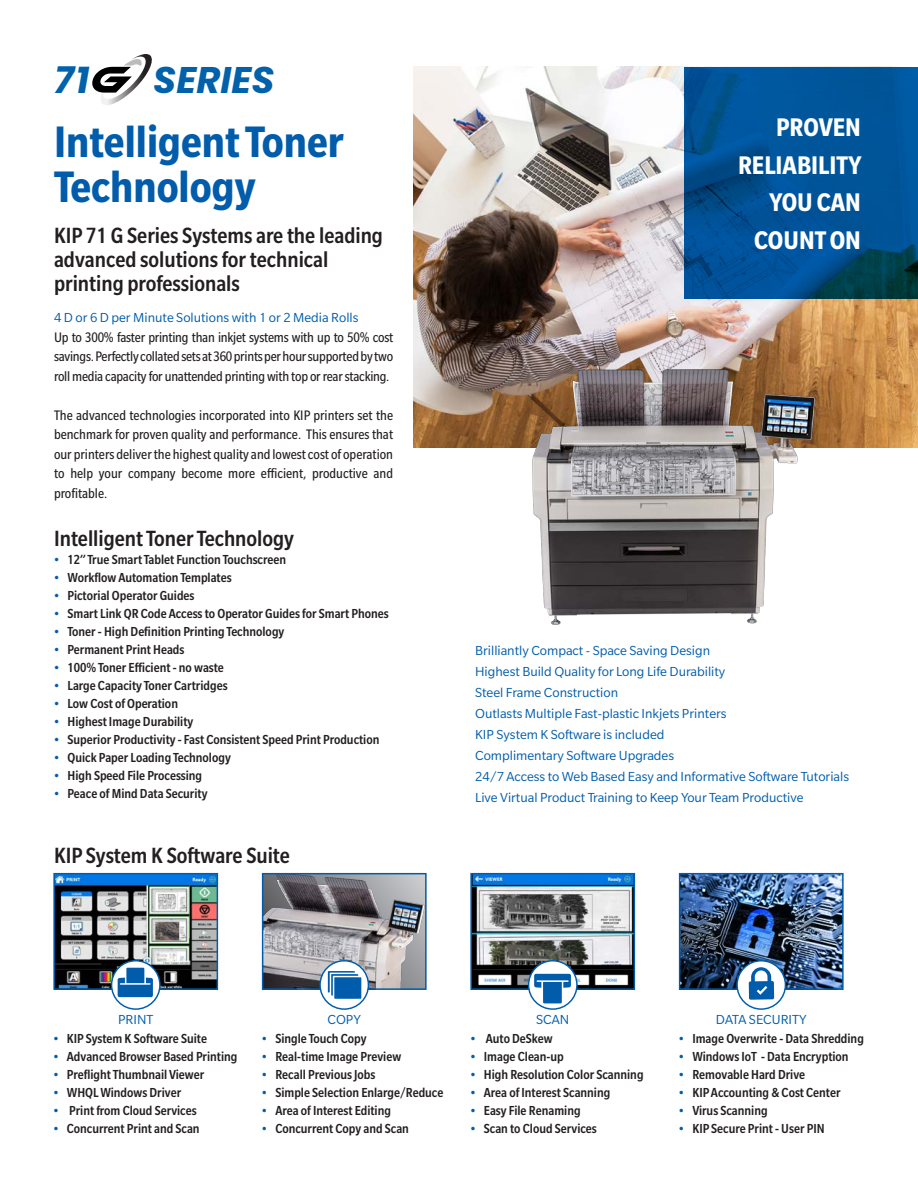
<style>
.page{position:relative;width:918px;height:1188px;background:#fff}
.page>*{position:absolute;margin:0;border:0;box-sizing:border-box;transform-origin:0 0}
.Title23{font:700 condensed 48px/45px "Slate Pro";color:#015dab}
.t1{font:italic 700 37.05px "Poppins";color:#0161aa}
.t2{font:700 condensed 27.75px/37.5px "Slate Pro";color:#fff;text-align:right}
.Subhead23{font:500 condensed 24px/24px "Slate Pro";color:#231f20}
.BodyText23{font:500 condensed 24px "Slate Pro";color:#231f20}
.BodyTextBK23{font:condensed 15px/19.5px "Slate Pro";letter-spacing:-.015em;color:#231f20;text-align:justify}
.t3{font:500 condensed 14.25px "Slate Pro";color:#231f20}
.BlueCaption23{font:14.25px "Slate Pro";color:#015dab}
.s1{color:#015dab}
</style>
<div class="page">
<img style="left:56px;top:876px;width:159px;height:111px">
<div style="left:53px;top:873px;width:165px;height:117px;border:2px solid #015dab"></div>
<img style="left:473px;top:876px;width:159px;height:111px">
<div style="left:470px;top:873px;width:165px;height:117px;border:2px solid #015dab"></div>
<img style="left:682px;top:876px;width:159px;height:111px">
<div style="left:679px;top:873px;width:165px;height:117px;border:2px solid #015dab"></div>
<img style="left:265px;top:876px;width:159px;height:111px">
<div style="left:262px;top:873px;width:165px;height:117px;border:2px solid #015dab"></div>
<svg style="left:112px;top:961px;width:48px;height:48px"></svg>
<svg style="left:118px;top:968px;width:35px;height:29px"></svg>
<div style="left:111px;top:960px;width:50px;height:50px;border:1px solid #015dab;border-radius:50%"></div>
<svg style="left:320px;top:961px;width:48px;height:48px"></svg>
<svg style="left:326px;top:968px;width:38px;height:34px"></svg>
<div style="left:319px;top:960px;width:50px;height:50px;border:1px solid #015dab;border-radius:50%"></div>
<svg style="left:529px;top:961px;width:48px;height:48px"></svg>
<svg style="left:534px;top:974px;width:37px;height:29px"></svg>
<div style="left:528px;top:960px;width:50px;height:50px;border:1px solid #015dab;border-radius:50%"></div>
<div style="left:737px;top:961px;width:48px;height:48px;background:#fff;border-radius:50%"></div>
<svg style="left:749px;top:967px;width:25px;height:33px"></svg>
<div style="left:736px;top:960px;width:50px;height:50px;border:1px solid #015dab;border-radius:50%"></div>
<svg style="left:92px;top:54px;width:60px;height:51px"></svg>
<img style="left:413px;top:67px;width:505px;height:380px">
<svg style="left:685px;top:67px;width:233px;height:232px;background:#005191"></svg>
<img style="left:517px;top:359px;width:309px;height:266px">
<p class="t1" style="left:54px;top:58px;width:37px">71</p>
<p class="t1" style="left:153px;top:58px;width:123px">SERIES</p>
<p class="Title23" style="left:54px;top:119px;width:291px">Intelligent Toner<br>Technology</p>
<p class="Subhead23" style="left:54px;top:223px;width:331px">KIP 71 G Series Systems are the leading advanced solutions for technical printing professionals</p>
<p class="BlueCaption23" style="left:54px;top:310px;width:306px">4 D or 6 D per Minute Solutions with 1 or 2 Media Rolls</p>
<p class="BodyTextBK23" style="left:54px;top:327px;width:341px">Up to 300% faster printing than inkjet systems with up to 50% cost savings. Perfectly collated sets at 360 prints per hour supported by two roll media capacity for unattended printing with top or rear stacking.</p>
<p class="BodyTextBK23" style="left:54px;top:405px;width:341px">The advanced technologies incorporated into KIP printers set the benchmark for proven quality and performance. This ensures that our printers deliver the highest quality and lowest cost of operation to help your company become more efficient, productive and profitable.</p>
<p class="BodyText23" style="left:54px;top:526px;width:242px">Intelligent Toner Technology</p>
<p class="t3" style="left:54px;top:552px;width:234px"><span class="s1">•</span> 12” True Smart Tablet Function Touchscreen</p>
<p class="t3" style="left:54px;top:570px;width:179px"><span class="s1">•</span> Workflow Automation Templates</p>
<p class="t3" style="left:54px;top:588px;width:142px"><span class="s1">•</span> Pictorial Operator Guides</p>
<p class="t3" style="left:54px;top:606px;width:336px"><span class="s1">•</span> Smart Link QR Code Access to Operator Guides for Smart Phones</p>
<p class="t3" style="left:54px;top:624px;width:232px"><span class="s1">•</span> Toner - High Definition Printing Technology</p>
<p class="t3" style="left:54px;top:642px;width:132px"><span class="s1">•</span> Permanent Print Heads</p>
<p class="t3" style="left:54px;top:660px;width:171px"><span class="s1">•</span> 100% Toner Efficient - no waste</p>
<p class="t3" style="left:54px;top:678px;width:175px"><span class="s1">•</span> Large Capacity Toner Cartridges</p>
<p class="t3" style="left:54px;top:696px;width:126px"><span class="s1">•</span> Low Cost of Operation</p>
<p class="t3" style="left:54px;top:714px;width:141px"><span class="s1">•</span> Highest Image Durability</p>
<p class="t3" style="left:54px;top:732px;width:327px"><span class="s1">•</span> Superior Productivity - Fast Consistent Speed Print Production</p>
<p class="t3" style="left:54px;top:750px;width:178px"><span class="s1">•</span> Quick Paper Loading Technology</p>
<p class="t3" style="left:54px;top:768px;width:150px"><span class="s1">•</span> High Speed File Processing</p>
<p class="t3" style="left:54px;top:786px;width:155px"><span class="s1">•</span> Peace of Mind Data Security</p>
<p class="Subhead23" style="left:54px;top:843px;width:237px">KIP System K Software Suite</p>
<p class="t2" style="left:738px;top:109px;width:125px">PROVEN<br>RELIABILITY<br>YOU CAN<br>COUNT ON</p>
<p class="BlueCaption23" style="left:475px;top:643px;width:237px">Brilliantly Compact - Space Saving Design</p>
<p class="BlueCaption23" style="left:475px;top:664px;width:252px">Highest Build Quality for Long Life Durability</p>
<p class="BlueCaption23" style="left:475px;top:685px;width:144px">Steel Frame Construction</p>
<p class="BlueCaption23" style="left:475px;top:706px;width:253px">Outlasts Multiple Fast-plastic Inkjets Printers</p>
<p class="BlueCaption23" style="left:475px;top:727px;width:191px">KIP System K Software is included</p>
<p class="BlueCaption23" style="left:475px;top:748px;width:200px">Complimentary Software Upgrades</p>
<p class="BlueCaption23" style="left:475px;top:769px;width:375px">24/7 Access to Web Based Easy and Informative Software Tutorials</p>
<p class="BlueCaption23" style="left:475px;top:790px;width:330px">Live Virtual Product Training to Keep Your Team Productive</p>
<p class="BlueCaption23" style="left:118px;top:1012px;width:37px">PRINT</p>
<p class="BlueCaption23" style="left:328px;top:1012px;width:35px">COPY</p>
<p class="BlueCaption23" style="left:536px;top:1012px;width:35px">SCAN</p>
<p class="t3" style="left:53px;top:1032px;width:155px"><span class="s1">•</span> KIP System K Software Suite</p>
<p class="t3" style="left:53px;top:1050px;width:186px"><span class="s1">•</span> Advanced Browser Based Printing</p>
<p class="t3" style="left:53px;top:1068px;width:152px"><span class="s1">•</span> Preflight Thumbnail Viewer</p>
<p class="t3" style="left:53px;top:1086px;width:129px"><span class="s1">•</span> WHQL Windows Driver</p>
<p class="t3" style="left:53px;top:1104px;width:145px"><span class="s1">•</span> Print from Cloud Services</p>
<p class="t3" style="left:53px;top:1122px;width:148px"><span class="s1">•</span> Concurrent Print and Scan</p>
<p class="t3" style="left:262px;top:1032px;width:106px"><span class="s1">•</span> Single Touch Copy</p>
<p class="t3" style="left:262px;top:1050px;width:141px"><span class="s1">•</span> Real-time Image Preview</p>
<p class="t3" style="left:262px;top:1068px;width:115px"><span class="s1">•</span> Recall Previous Jobs</p>
<p class="t3" style="left:262px;top:1086px;width:183px"><span class="s1">•</span> Simple Selection Enlarge/Reduce</p>
<p class="t3" style="left:262px;top:1104px;width:131px"><span class="s1">•</span> Area of Interest Editing</p>
<p class="t3" style="left:262px;top:1122px;width:149px"><span class="s1">•</span> Concurrent Copy and Scan</p>
<p class="t3" style="left:470px;top:1032px;width:84px"><span class="s1">•</span> Auto DeSkew</p>
<p class="t3" style="left:470px;top:1050px;width:95px"><span class="s1">•</span> Image Clean-up</p>
<p class="t3" style="left:470px;top:1068px;width:175px"><span class="s1">•</span> High Resolution Color Scanning</p>
<p class="t3" style="left:470px;top:1086px;width:141px"><span class="s1">•</span> Area of Interest Scanning</p>
<p class="t3" style="left:470px;top:1104px;width:112px"><span class="s1">•</span> Easy File Renaming</p>
<p class="t3" style="left:470px;top:1122px;width:128px"><span class="s1">•</span> Scan to Cloud Services</p>
<p class="BlueCaption23" style="left:716px;top:1012px;width:92px">DATA SECURITY</p>
<p class="t3" style="left:679px;top:1032px;width:187px"><span class="s1">•</span> Image Overwrite - Data Shredding</p>
<p class="t3" style="left:679px;top:1050px;width:171px"><span class="s1">•</span> Windows IoT - Data Encryption</p>
<p class="t3" style="left:679px;top:1068px;width:128px"><span class="s1">•</span> Removable Hard Drive</p>
<p class="t3" style="left:679px;top:1086px;width:163px"><span class="s1">•</span> KIP Accounting &amp; Cost Center</p>
<p class="t3" style="left:679px;top:1104px;width:90px"><span class="s1">•</span> Virus Scanning</p>
<p class="t3" style="left:679px;top:1122px;width:147px"><span class="s1">•</span> KIP Secure Print - User PIN</p>
</div>
